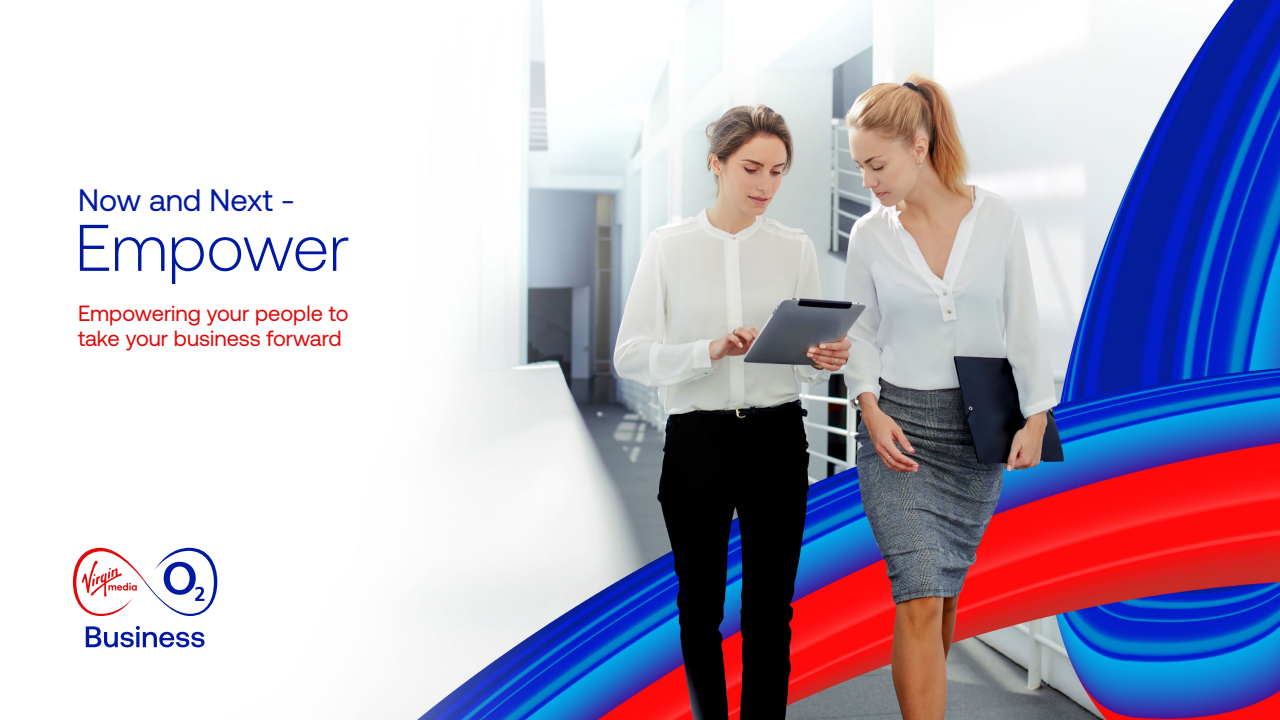
<style>
.page{position:relative;width:1280px;height:720px;background:#fff}
.page>*{position:absolute;margin:0;border:0;box-sizing:border-box;transform-origin:0 0}
.Heading_01{font:300 65.8px "Aeonik Pro";color:#0019a5}
.Heading_02{font:31px "Aeonik Pro";color:#0019a5}
.t1{font:22px/25px "Aeonik Pro";color:#e10a0a}
</style>
<div class="page">
<img style="left:180px;top:0;width:1100px;height:720px">
<svg style="left:86px;top:626px;width:118px;height:21px"></svg>
<svg style="left:73px;top:548px;width:144px;height:68px"></svg>
<p class="Heading_02" style="left:78px;top:183px;width:218px">Now and Next -</p>
<p class="Heading_01" style="left:75px;top:212px;width:276px">Empower</p>
<p class="t1" style="left:78px;top:300px;width:272px">Empowering your people to take your business forward</p>
</div>
